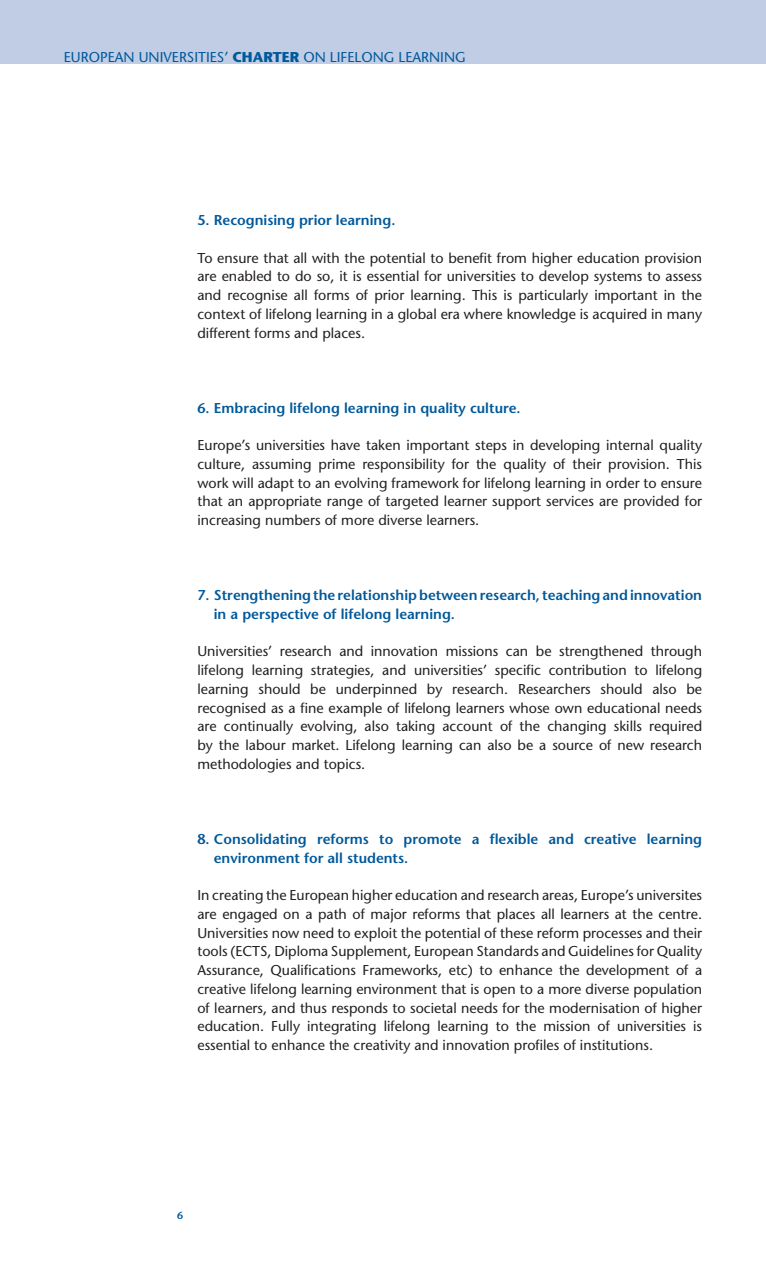
<style>
.page{position:relative;width:766px;height:1263px;background:#fff}
.page>*{position:absolute;margin:0;border:0;box-sizing:border-box;transform-origin:0 0}
.t1{font:14.25px/18.8px "Stone Sans";color:#231f20;text-align:justify}
.t2{font:600 14.25px/18.8px "Stone Sans";color:#00599b}
.t3{font:14.25px "Stone Sans";color:#00599b}
.t4{font:600 10.5px "Stone Sans";color:#00599b}
.s1{font-weight:700}
</style>
<div class="page">
<div style="left:0;top:0;width:765px;height:64px;background:#c1cde5"></div>
<p class="t3" style="left:64px;top:48px;width:403px">EUROPEAN UNIVERSITIES’ <span class="s1">CHARTER</span> ON LIFELONG LEARNING</p>
<p class="t2" style="left:197px;top:211px;width:199px">5. Recognising prior learning.</p>
<p class="t1" style="left:197px;top:248px;width:506px">To ensure that all with the potential to benefit from higher education provision are enabled to do so, it is essential for universities to develop systems to assess and recognise all forms of prior learning. This is particularly important in the context of lifelong learning in a global era where knowledge is acquired in many different forms and places.</p>
<p class="t2" style="left:197px;top:398px;width:325px">6. Embracing lifelong learning in quality culture.</p>
<p class="t1" style="left:197px;top:436px;width:506px">Europe’s universities have taken important steps in developing internal quality culture, assuming prime responsibility for the quality of their provision. This work will adapt to an evolving framework for lifelong learning in order to ensure that an appropriate range of targeted learner support services are provided for increasing numbers of more diverse learners.</p>
<p class="t2" style="left:214px;top:586px;width:489px;text-indent:-16px">7. Strengthening the relationship between research, teaching and innovation in a perspective of lifelong learning.</p>
<p class="t1" style="left:197px;top:642px;width:506px">Universities’ research and innovation missions can be strengthened through lifelong learning strategies, and universities’ specific contribution to lifelong learning should be underpinned by research. Researchers should also be recognised as a fine example of lifelong learners whose own educational needs are continually evolving, also taking account of the changing skills required by the labour market. Lifelong learning can also be a source of new research methodologies and topics.</p>
<p class="t2" style="left:214px;top:829px;width:489px;text-indent:-16px">8. Consolidating reforms to promote a flexible and creative learning environment for all students.</p>
<p class="t1" style="left:197px;top:886px;width:506px">In creating the European higher education and research areas, Europe’s universites are engaged on a path of major reforms that places all learners at the centre.<br>Universities now need to exploit the potential of these reform processes and their tools (ECTS, Diploma Supplement, European Standards and Guidelines for Quality Assurance, Qualifications Frameworks, etc) to enhance the development of a creative lifelong learning environment that is open to a more diverse population of learners, and thus responds to societal needs for the modernisation of higher education. Fully integrating lifelong learning to the mission of universities is essential to enhance the creativity and innovation profiles of institutions.</p>
<p class="t4" style="left:177px;top:1209px;width:8px">6</p>
</div>
